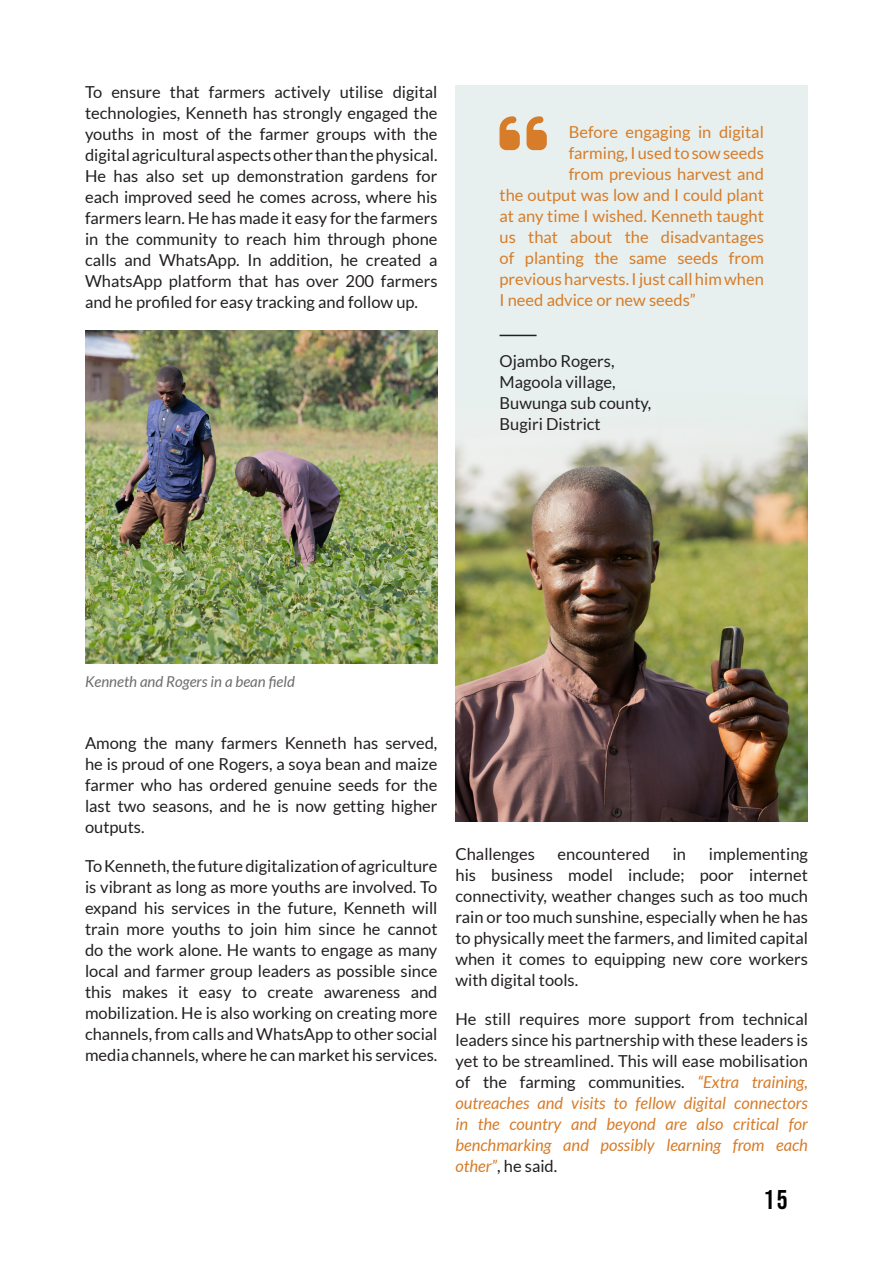
<style>
.page{position:relative;width:893px;height:1263px;background:#fff}
.page>*{position:absolute;margin:0;border:0;box-sizing:border-box;transform-origin:0 0}
.t1{font:27px "Bebas Neue";color:#000001}
.MAIN_PARAGRAPH_STYLE{font:16.5px/21px "Lato";color:#231f20;text-align:justify}
.MAIN_PARAGRAPH_STYLE-2{font:16.5px "Lato";color:#d77c29}
.MAIN_PARAGRAPH_STYLE-3{font:italic 15px "Lato";color:#6c6d70}
.s1{font-style:italic;color:#d77c29}
</style>
<div class="page">
<div style="left:455px;top:85px;width:353px;height:730px;background:#e7f0ee"></div>
<img style="left:85px;top:331px;width:352px;height:332px">
<img style="left:455px;top:413px;width:353px;height:408px">
<hr style="left:500px;top:335px;width:37px;height:1px;background:#231f20">
<p class="MAIN_PARAGRAPH_STYLE" style="left:85px;top:82px;width:354px">To ensure that farmers actively utilise digital technologies, Kenneth has strongly engaged the youths in most of the farmer groups with the digital agricultural aspects other than the physical.<br>He has also set up demonstration gardens for each improved seed he comes across, where his farmers learn. He has made it easy for the farmers in the community to reach him through phone calls and WhatsApp. In addition, he created a WhatsApp platform that has over 200 farmers and he profiled for easy tracking and follow up.</p>
<p class="MAIN_PARAGRAPH_STYLE-2" style="left:569px;top:123px;width:197px">Before engaging in digital</p>
<p class="MAIN_PARAGRAPH_STYLE-2" style="left:569px;top:144px;width:197px">farming, I used to sow seeds</p>
<p class="MAIN_PARAGRAPH_STYLE-2" style="left:569px;top:165px;width:197px">from previous harvest and</p>
<p class="MAIN_PARAGRAPH_STYLE-2" style="left:500px;top:186px;width:266px">the output was low and I could plant</p>
<p class="MAIN_PARAGRAPH_STYLE-2" style="left:500px;top:207px;width:266px">at any time I wished. Kenneth taught</p>
<p class="MAIN_PARAGRAPH_STYLE-2" style="left:500px;top:228px;width:266px">us that about the disadvantages</p>
<p class="MAIN_PARAGRAPH_STYLE-2" style="left:500px;top:249px;width:266px">of planting the same seeds from</p>
<p class="MAIN_PARAGRAPH_STYLE-2" style="left:500px;top:270px;width:266px">previous harvests. I just call him when</p>
<p class="MAIN_PARAGRAPH_STYLE-2" style="left:500px;top:291px;width:198px">I need advice or new seeds”</p>
<p class="MAIN_PARAGRAPH_STYLE" style="left:500px;top:350px;width:117px">Ojambo Rogers,</p>
<p class="MAIN_PARAGRAPH_STYLE" style="left:500px;top:371px;width:118px">Magoola village,</p>
<p class="MAIN_PARAGRAPH_STYLE" style="left:500px;top:392px;width:153px">Buwunga sub county,</p>
<p class="MAIN_PARAGRAPH_STYLE" style="left:500px;top:413px;width:103px">Bugiri District</p>
<p class="MAIN_PARAGRAPH_STYLE-3" style="left:85px;top:673px;width:211px">Kenneth and Rogers in a bean field</p>
<p class="MAIN_PARAGRAPH_STYLE" style="left:85px;top:733px;width:354px">Among the many farmers Kenneth has served, he is proud of one Rogers, a soya bean and maize farmer who has ordered genuine seeds for the last two seasons, and he is now getting higher outputs.</p>
<p class="MAIN_PARAGRAPH_STYLE" style="left:85px;top:856px;width:354px">To Kenneth, the future digitalization of agriculture is vibrant as long as more youths are involved. To expand his services in the future, Kenneth will train more youths to join him since he cannot do the work alone. He wants to engage as many local and farmer group leaders as possible since this makes it easy to create awareness and mobilization. He is also working on creating more channels, from calls and WhatsApp to other social media channels, where he can market his services.</p>
<p class="MAIN_PARAGRAPH_STYLE" style="left:455px;top:844px;width:354px;text-indent:253px">implementing his business model include; poor internet connectivity, weather changes such as too much rain or too much sunshine, especially when he has to physically meet the farmers, and limited capital when it comes to equipping new core workers with digital tools.</p>
<p class="MAIN_PARAGRAPH_STYLE" style="left:455px;top:1009px;width:354px">He still requires more support from technical leaders since his partnership with these leaders is yet to be streamlined. This will ease mobilisation of the farming communities. <span class="s1">“Extra training, outreaches and visits to fellow digital connectors in the country and beyond are also critical for benchmarking and possibly learning from each other”</span>, he said.</p>
<p class="MAIN_PARAGRAPH_STYLE" style="left:455px;top:844px;width:81px">Challenges</p>
<p class="MAIN_PARAGRAPH_STYLE" style="left:558px;top:844px;width:94px">encountered</p>
<p class="MAIN_PARAGRAPH_STYLE" style="left:673px;top:844px;width:15px">in</p>
<h1 class="t1" style="left:763px;top:1184px;width:26px">15</h1>
</div>
